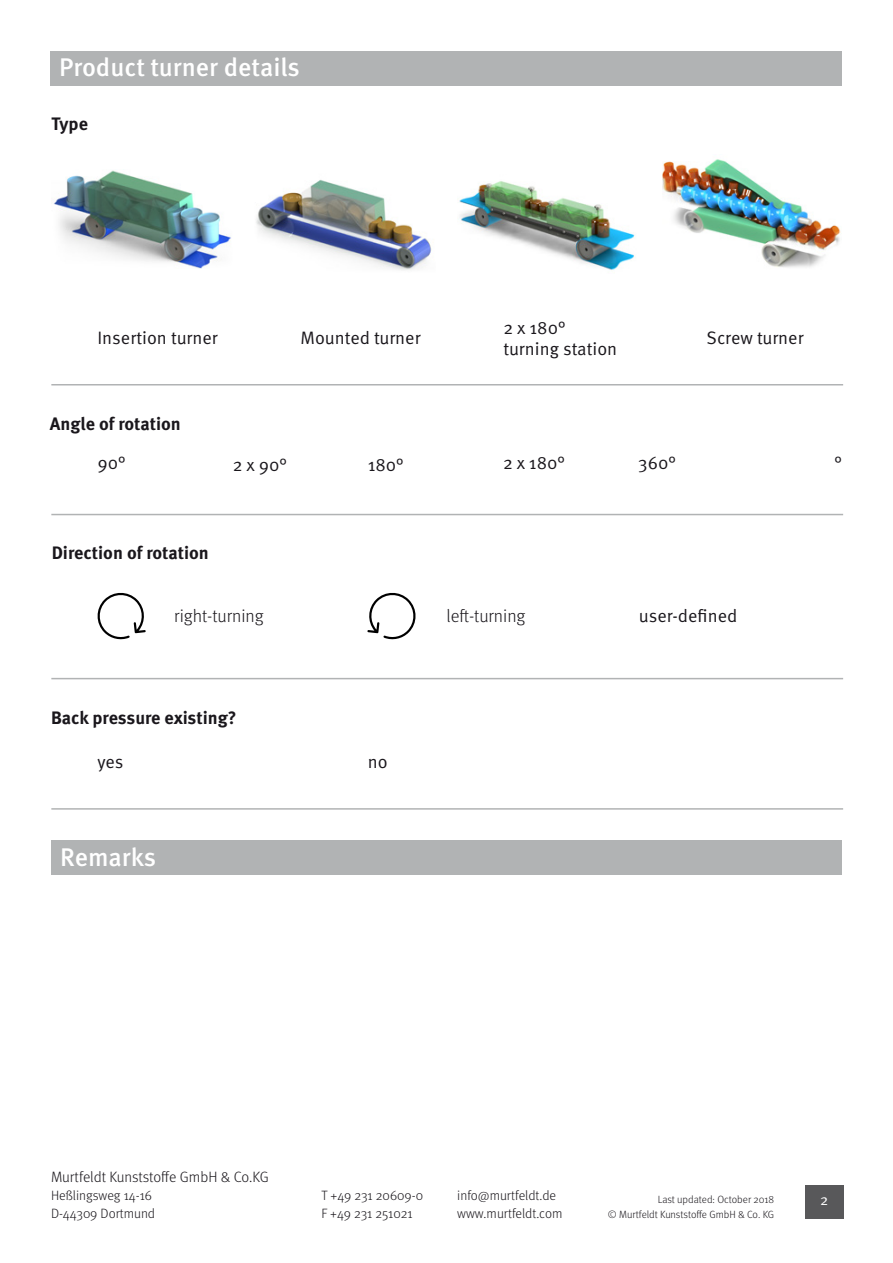
<style>
.page{position:relative;width:893px;height:1263px;background:#fff}
.page>*{position:absolute;margin:0;border:0;box-sizing:border-box;transform-origin:0 0}
.t1{font:500 25.5px "Meta Pro";color:#fff}
.t2{font:18px/21px "Meta Pro Norm";color:#1a171c}
.t3{font:700 18px "Meta Pro";color:#1a171c}
.t4{font:300 18px "Meta Pro";color:#1a171c}
.t5{font:300 15px "Meta Pro";letter-spacing:-.005em;color:#1a171c}
.t6{font:15px "Meta Pro Norm";color:#fff}
.t7{font:300 13.5px/18px "Meta Pro";color:#1a171c}
.t8{font:300 10.5px/15px "Meta Pro";color:#1a171c;text-align:right}
</style>
<div class="page">
<div style="left:805px;top:1185px;width:38px;height:34px;background:#58585a"></div>
<div style="left:51px;top:51px;width:791px;height:34px;background:#b1b3b4"></div>
<hr style="left:51px;top:514px;width:792px;height:1px;background:#b1b3b4">
<hr style="left:51px;top:384px;width:792px;height:1px;background:#b1b3b4">
<hr style="left:51px;top:678px;width:792px;height:1px;background:#b1b3b4">
<hr style="left:51px;top:808px;width:792px;height:2px;background:#b1b3b4">
<svg style="left:97px;top:593px;width:49px;height:47px"></svg>
<svg style="left:367px;top:593px;width:49px;height:47px"></svg>
<img style="left:51px;top:170px;width:180px;height:99px">
<img style="left:256px;top:180px;width:176px;height:90px">
<img style="left:663px;top:159px;width:178px;height:109px">
<img style="left:459px;top:181px;width:176px;height:89px">
<div style="left:52px;top:841px;width:790px;height:34px;background:#b1b3b4"></div>
<h1 class="t1" style="left:59px;top:48px;width:242px">Product turner details</h1>
<p class="t3" style="left:51px;top:109px;width:38px">Type</p>
<p class="t2" style="left:97px;top:326px;width:122px">Insertion turner</p>
<p class="t2" style="left:504px;top:316px;width:115px">2 x 180° turning station</p>
<p class="t2" style="left:300px;top:326px;width:122px">Mounted turner</p>
<p class="t2" style="left:707px;top:326px;width:98px">Screw turner</p>
<p class="t3" style="left:50px;top:410px;width:133px">Angle of rotation</p>
<p class="t2" style="left:97px;top:452px;width:30px">90°</p>
<p class="t2" style="left:233px;top:453px;width:56px">2 x 90°</p>
<p class="t2" style="left:368px;top:453px;width:38px">180°</p>
<p class="t2" style="left:503px;top:452px;width:63px">2 x 180°</p>
<p class="t2" style="left:638px;top:452px;width:39px">360°</p>
<p class="t2" style="left:834px;top:452px;width:9px">°</p>
<p class="t3" style="left:52px;top:539px;width:159px">Direction of rotation</p>
<p class="t4" style="left:174px;top:603px;width:91px">right-turning</p>
<p class="t4" style="left:447px;top:603px;width:80px">left-turning</p>
<p class="t2" style="left:639px;top:604px;width:100px">user-defined</p>
<p class="t3" style="left:51px;top:704px;width:187px">Back pressure existing?</p>
<p class="t2" style="left:97px;top:750px;width:28px">yes</p>
<p class="t2" style="left:368px;top:750px;width:21px">no</p>
<h1 class="t1" style="left:60px;top:837px;width:97px">Remarks</h1>
<p class="t5" style="left:51px;top:1166px;width:219px">Murtfeldt Kunststoffe GmbH &amp; Co.KG</p>
<p class="t7" style="left:51px;top:1186px;width:106px">Heßlingsweg 14-16<br>D-44309 Dortmund</p>
<p class="t7" style="left:321px;top:1186px;width:103px">T +49 231 20609-0<br>F +49 231 251021</p>
<p class="t7" style="left:457px;top:1186px;width:107px">info@murtfeldt.de www.murtfeldt.com</p>
<p class="t8" style="left:608px;top:1192px;width:168px">Last updated: October 2018<br>© Murtfeldt Kunststoffe GmbH &amp; Co. KG</p>
<p class="t6" style="left:820px;top:1189px;width:10px">2</p>
</div>
